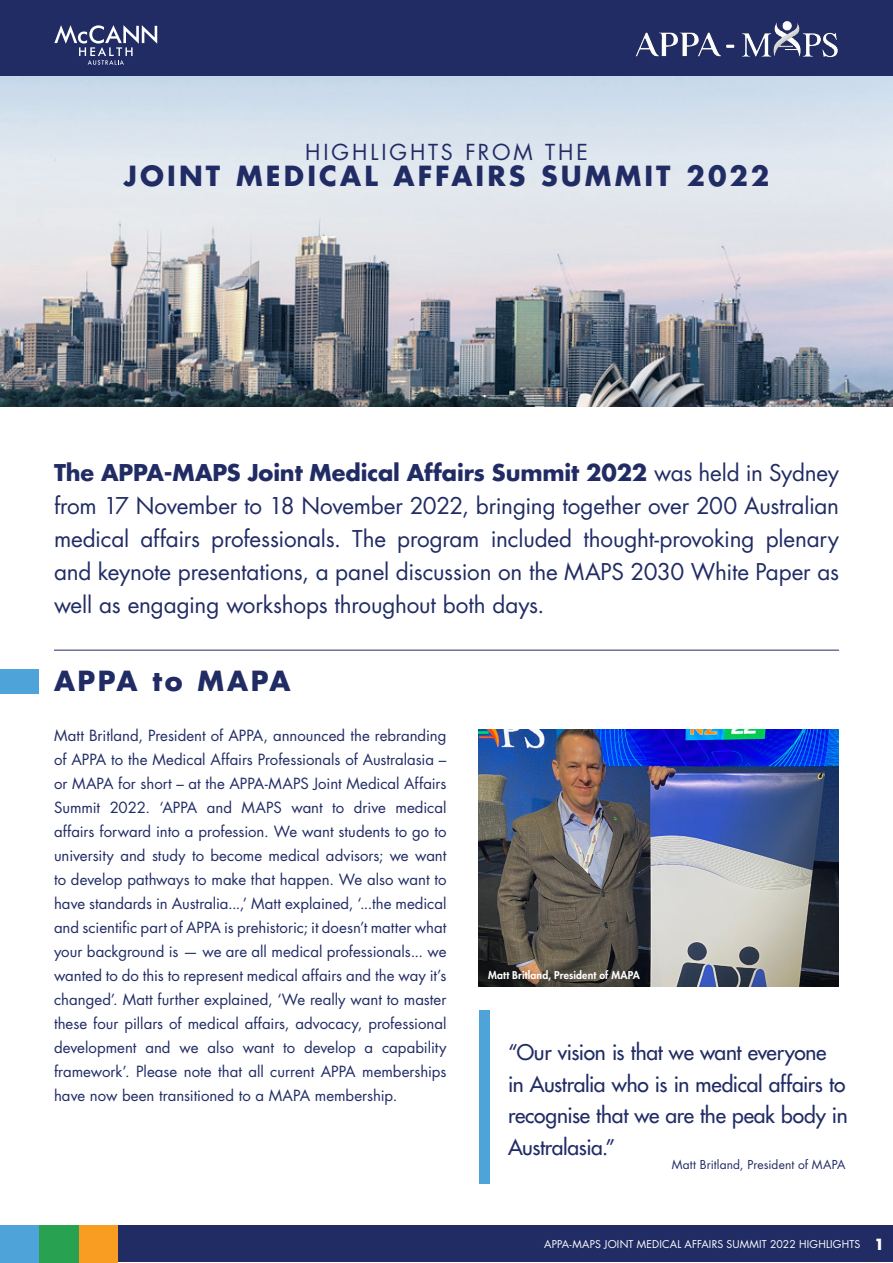
<style>
.page{position:relative;width:893px;height:1263px;background:#fff}
.page>*{position:absolute;margin:0;border:0;box-sizing:border-box;transform-origin:0 0}
.t1{font:700 27px "Futura Std";letter-spacing:.115em;color:#212c65}
.t2{font:700 27px "Futura Std";letter-spacing:.095em;color:#212c65}
.t3{font:22.5px/33px "Futura Std";letter-spacing:-.01em;color:#212c65;text-align:justify}
.t4{font:21.45px "Futura Std";letter-spacing:.135em;color:#212c65}
.t5{font:500 21px/31.5px "Futura Std";letter-spacing:-.015em;color:#212c65}
.t6{font:15px/24px "Futura Std";color:#212c65;text-align:justify}
.t7{font:12px "Futura Std";letter-spacing:.01em;color:#212c65}
.t8{font:10.5px "Futura Std";letter-spacing:.015em;color:#fff}
.t9{font:800 10.5px "Futura Std";letter-spacing:.01em;color:#fff}
.s1{font-weight:700}
.s2{font-weight:700;font-size:15px}
</style>
<div class="page">
<svg style="left:0;top:75px;width:893px;height:331px"></svg>
<div style="left:0;top:669px;width:38px;height:24px;background:#4ea4d8"></div>
<hr style="left:54px;top:650px;width:785px;height:1px;background:#212c65">
<div style="left:0;top:1225px;width:893px;height:37px;background:#212c65"></div>
<div style="left:0;top:1225px;width:39px;height:38px;background:#4ea4d8"></div>
<div style="left:79px;top:1225px;width:39px;height:38px;background:#f89d22"></div>
<div style="left:39px;top:1225px;width:40px;height:38px;background:#28a250"></div>
<img style="left:479px;top:729px;width:360px;height:258px">
<div style="left:479px;top:1010px;width:10px;height:174px;background:#4ea4d8"></div>
<div style="left:0;top:0;width:893px;height:75px;background:#212c65"></div>
<img style="left:636px;top:21px;width:202px;height:36px">
<svg style="left:54px;top:25px;width:103px;height:40px"></svg>
<h3 class="t4" style="left:305px;top:139px;width:284px">HIGHLIGHTS FROM THE</h3>
<h1 class="t1" style="left:124px;top:158px;width:647px">JOINT MEDICAL AFFAIRS SUMMIT 2022</h1>
<p class="t3" style="left:54px;top:456px;width:787px"><span class="s1">The APPA-MAPS Joint Medical Affairs Summit 2022</span> was held in Sydney from 17 November to 18 November 2022, bringing together over 200 Australian medical affairs professionals. The program included thought-provoking plenary and keynote presentations, a panel discussion on the MAPS 2030 White Paper as well as engaging workshops throughout both days.</p>
<h1 class="t2" style="left:54px;top:663px;width:238px">APPA to MAPA</h1>
<p class="t6" style="left:54px;top:723px;width:394px">Matt Britland, President of APPA, announced the rebranding of APPA to the Medical Affairs Professionals of Australasia – or MAPA for short – at the APPA-MAPS Joint Medical Affairs Summit 2022. ‘APPA and MAPS want to drive medical affairs forward into a profession. We want students to go to university and study to become medical advisors; we want to develop pathways to make that happen. We also want to have standards in Australia...,’ Matt explained, ‘...the medical and scientific part of APPA is prehistoric; it doesn’t matter what your background is — we are all medical professionals... we wanted to do this to represent medical affairs and the way it’s changed’. Matt further explained, ‘We really want to master these four pillars of medical affairs, advocacy, professional development and we also want to develop a capability framework’. Please note that all current APPA memberships have now been transitioned to a MAPA membership.</p>
<p class="t9" style="left:488px;top:969px;width:153px">Matt Britland, President of MAPA</p>
<h3 class="t5" style="left:508px;top:1037px;width:341px">“Our vision is that we want everyone<br>in Australia who is in medical affairs to recognise that we are the peak body in<br>Australasia.”</h3>
<p class="t7" style="left:672px;top:1157px;width:175px">Matt Britland, President of MAPA</p>
<p class="t8" style="left:544px;top:1237px;width:342px">APPA-MAPS JOINT MEDICAL AFFAIRS SUMMIT 2022 HIGHLIGHTS <span class="s2">1</span></p>
</div>
